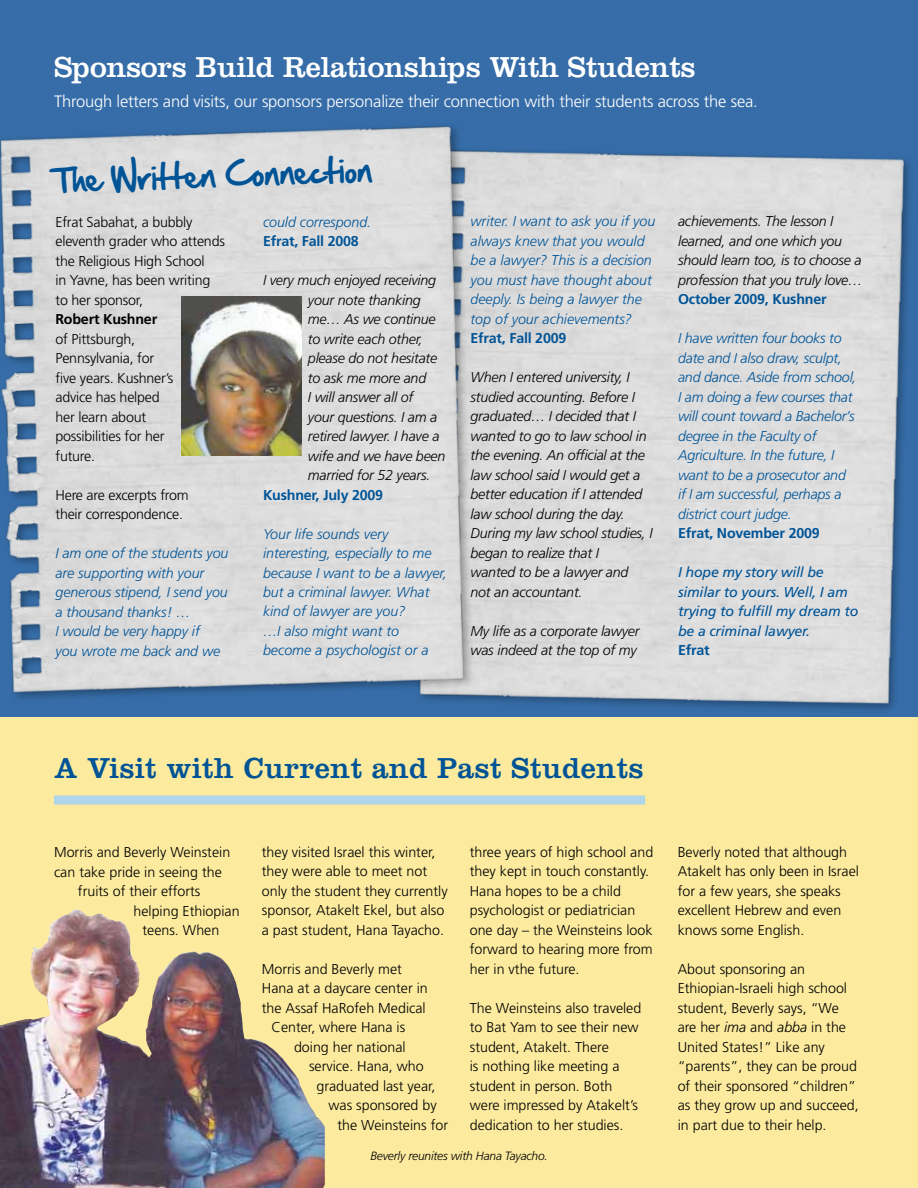
<style>
.page{position:relative;width:918px;height:1188px;background:#fff}
.page>*{position:absolute;margin:0;border:0;box-sizing:border-box;transform-origin:0 0}
.t1{font:30px "Clarendon";letter-spacing:-.01em;color:#fff}
.t2{font:30px "Clarendon";letter-spacing:.01em;color:#005496}
.t3{font:30px "Hand Of Sean";color:#005496}
.t4{font:300 16.5px "Frutiger";letter-spacing:-.01em;color:#fff}
.t5{font:300 14.25px/19.5px "Frutiger";color:#000}
.t6{font:italic 300 14.25px/19.5px "Frutiger";letter-spacing:-.005em;color:#005496}
.t7{font:italic 300 14.25px/19.5px "Frutiger";letter-spacing:-.015em;color:#000}
.t8{font:700 14.25px "Frutiger";letter-spacing:-.015em;color:#005496}
.t9{font:italic 14.25px/19.5px "Frutiger";letter-spacing:-.015em;color:#005496}
.t10{font:700 14.25px "Frutiger";letter-spacing:-.015em;color:#000}
.t11{font:italic 300 12px "Frutiger";letter-spacing:-.015em;color:#000}
.s1{font-style:italic}
</style>
<div class="page">
<div style="left:0;top:0;width:918px;height:719px;background:#366da8"></div>
<div style="left:0;top:717px;width:918px;height:471px;background:#fceb9f"></div>
<img style="left:485px;top:150px;width:425px;height:560px">
<img style="left:0;top:909px;width:325px;height:279px">
<img style="left:0;top:125px;width:485px;height:576px">
<img style="left:182px;top:296px;width:119px;height:160px">
<div style="left:54px;top:796px;width:591px;height:9px;background:#aed5ea"></div>
<h1 class="t1" style="left:54px;top:49px;width:643px">Sponsors Build Relationships With Students</h1>
<p class="t4" style="left:54px;top:92px;width:705px">Through letters and visits, our sponsors personalize their connection with their students across the sea.</p>
<h1 class="t3" style="left:53px;top:153px;width:320px;rotate:-2deg">The Written Connection</h1>
<p class="t5" style="left:56px;top:212px;width:171px">Efrat Sabahat, a bubbly eleventh grader who attends the Religious High School<br>in Yavne, has been writing to her sponsor,</p>
<p class="t10" style="left:56px;top:311px;width:103px">Robert Kushner</p>
<p class="t5" style="left:56px;top:329px;width:119px">of Pittsburgh,<br>Pennsylvania, for five years. Kushner’s advice has helped her learn about possibilities for her future.</p>
<p class="t5" style="left:56px;top:485px;width:135px">Here are excerpts from their correspondence.</p>
<p class="t6" style="left:56px;top:544px;width:175px">I am one of the students you are supporting with your generous stipend, I send you a thousand thanks! …<br>I would be very happy if<br>you wrote me back and we</p>
<p class="t6" style="left:263px;top:212px;width:110px">could correspond.</p>
<p class="t8" style="left:263px;top:233px;width:97px">Efrat, Fall 2008</p>
<p class="t7" style="left:308px;top:271px;width:139px;text-indent:-45px">I very much enjoyed receiving your note thanking me… As we continue to write each other, please do not hesitate to ask me more and<br>I will answer all of<br>your questions. I am a retired lawyer. I have a wife and we have been married for 52 years.</p>
<p class="t8" style="left:263px;top:486px;width:122px">Kushner, July 2009</p>
<p class="t6" style="left:263px;top:524px;width:185px">Your life sounds very interesting, especially to me because I want to be a lawyer, but a criminal lawyer. What kind of lawyer are you?<br>…I also might want to become a psychologist or a</p>
<p class="t6" style="left:471px;top:212px;width:186px">writer. I want to ask you if you always knew that you would be a lawyer? This is a decision you must have thought about deeply. Is being a lawyer the top of your achievements?</p>
<p class="t8" style="left:471px;top:330px;width:97px">Efrat, Fall 2009</p>
<p class="t7" style="left:471px;top:368px;width:184px">When I entered university, I studied accounting. Before I graduated… I decided that I wanted to go to law school in the evening. An official at the law school said I would get a better education if I attended law school during the day.<br>During my law school studies, I began to realize that I<br>wanted to be a lawyer and<br>not an accountant.</p>
<p class="t7" style="left:471px;top:621px;width:170px">My life as a corporate lawyer was indeed at the top of my</p>
<p class="t7" style="left:678px;top:212px;width:186px">achievements. The lesson I learned, and one which you should learn too, is to choose a profession that you truly love…</p>
<p class="t8" style="left:678px;top:291px;width:150px">October 2009, Kushner</p>
<p class="t6" style="left:678px;top:329px;width:180px">I have written four books to date and I also draw, sculpt, and dance. Aside from school,<br>I am doing a few courses that will count toward a Bachelor’s degree in the Faculty of<br>Agriculture. In the future, I want to be a prosecutor and if I am successful, perhaps a district court judge.</p>
<p class="t8" style="left:678px;top:525px;width:143px">Efrat, November 2009</p>
<p class="t9" style="left:678px;top:563px;width:182px">I hope my story will be similar to yours. Well, I am trying to fulfill my dream to be a criminal lawyer.</p>
<p class="t8" style="left:678px;top:642px;width:33px">Efrat</p>
<h1 class="t2" style="left:54px;top:751px;width:591px">A Visit with Current and Past Students</h1>
<p class="t5" style="left:54px;top:843px;width:178px">Morris and Beverly Weinstein</p>
<p class="t5" style="left:54px;top:862px;width:169px">can take pride in seeing the</p>
<p class="t5" style="left:78px;top:882px;width:124px">fruits of their efforts</p>
<p class="t5" style="left:134px;top:901px;width:108px">helping Ethiopian</p>
<p class="t5" style="left:143px;top:921px;width:78px">teens. When</p>
<p class="t5" style="left:262px;top:843px;width:187px">they visited Israel this winter, they were able to meet not only the student they currently sponsor, Atakelt Ekel, but also a past student, Hana Tayacho.</p>
<p class="t5" style="left:262px;top:960px;width:142px">Morris and Beverly met</p>
<p class="t5" style="left:262px;top:979px;width:167px">Hana at a daycare center in</p>
<p class="t5" style="left:262px;top:999px;width:165px">the Assaf HaRofeh Medical</p>
<p class="t5" style="left:272px;top:1018px;width:135px">Center, where Hana is</p>
<p class="t5" style="left:294px;top:1037px;width:113px">doing her national</p>
<p class="t5" style="left:309px;top:1057px;width:116px">service. Hana, who</p>
<p class="t5" style="left:317px;top:1076px;width:121px">graduated last year,</p>
<p class="t5" style="left:329px;top:1096px;width:110px">was sponsored by</p>
<p class="t5" style="left:338px;top:1115px;width:112px">the Weinsteins for</p>
<p class="t5" style="left:470px;top:842px;width:185px">three years of high school and they kept in touch constantly.<br>Hana hopes to be a child psychologist or pediatrician one day – the Weinsteins look forward to hearing more from her in vthe future.</p>
<p class="t5" style="left:470px;top:998px;width:173px">The Weinsteins also traveled to Bat Yam to see their new student, Atakelt. There<br>is nothing like meeting a student in person. Both were impressed by Atakelt’s dedication to her studies.</p>
<p class="t11" style="left:370px;top:1149px;width:179px">Beverly reunites with Hana Tayacho.</p>
<p class="t5" style="left:678px;top:842px;width:183px">Beverly noted that although<br>Atakelt has only been in Israel for a few years, she speaks excellent Hebrew and even knows some English.</p>
<p class="t5" style="left:678px;top:959px;width:183px">About sponsoring an<br>Ethiopian-Israeli high school student, Beverly says, “We are her <span class="s1">ima</span> and <span class="s1">abba</span> in the<br>United States!” Like any “parents”, they can be proud of their sponsored “children” as they grow up and succeed, in part due to their help.</p>
</div>
